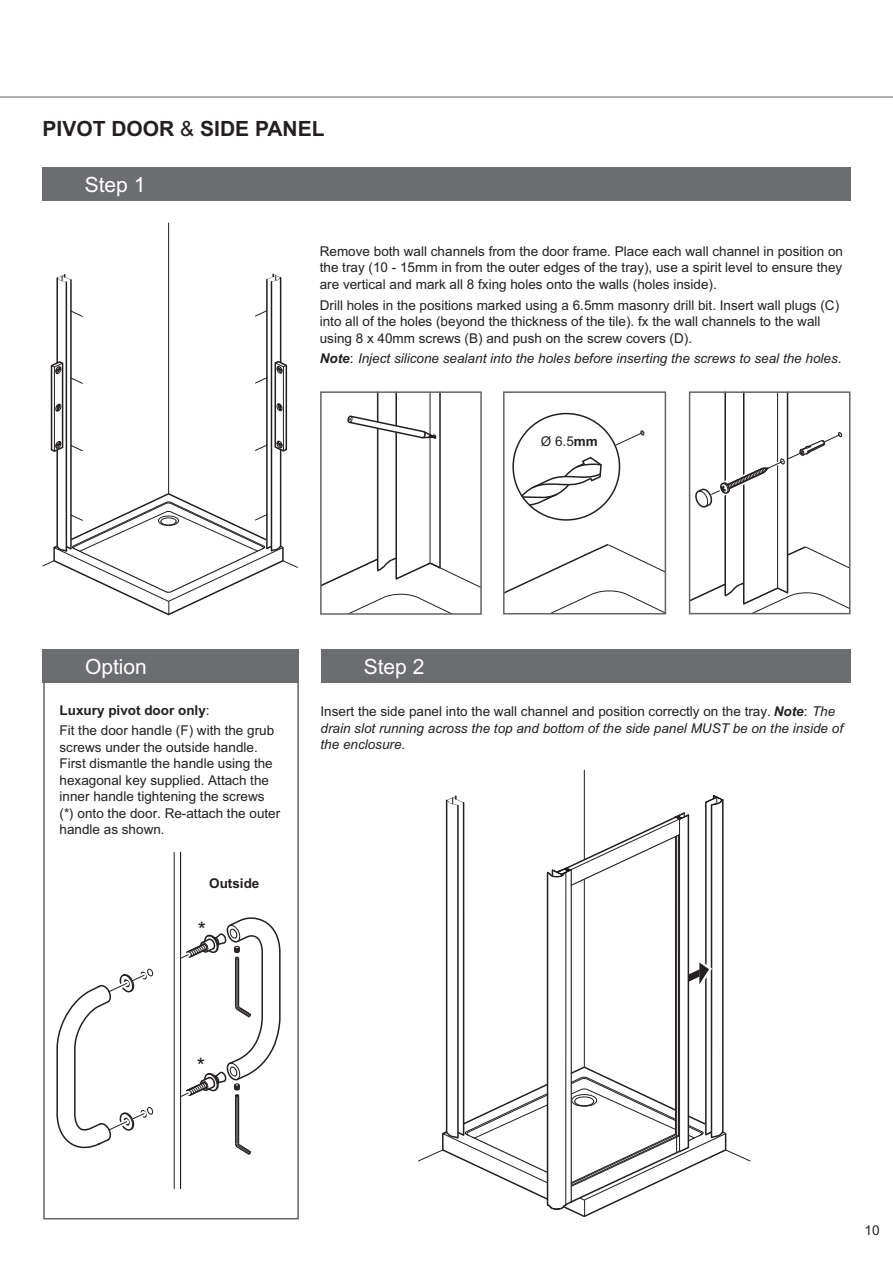
<style>
.page{position:relative;width:893px;height:1262px;background:#fff}
.page>*{position:absolute;margin:0;border:0;box-sizing:border-box;transform-origin:0 0}
.t1{font:700 21px "Arial";color:#231f20}
.t2{font:21px "Arial";color:#fff}
.t3{font:21px "Arial Unicode MS";color:#231f20}
.t4{font:13.5px/16.5px "Arial";color:#231f20}
.t5{font:italic 13.5px/16.5px "Arial";color:#231f20}
.t6{font:13.5px "Arial Unicode MS";color:#231f20}
.t7{font:700 13.5px "Arial";color:#231f20}
.s1{font-family:"Arial Unicode MS";font-weight:400}
.s2{font-family:"Arial Unicode MS";font-weight:400;color:#fff}
.s3{font-family:"Arial Unicode MS"}
.s4{font-weight:700}
.s5{font-family:"Arial Unicode MS";font-style:normal}
.s6{font-family:"Arial";font-weight:700}
.s7{font-style:normal}
</style>
<div class="page">
<hr style="left:0;top:97px;width:892px;height:1px;background:#636366">
<div style="left:42px;top:167px;width:808px;height:34px;background:#6c6d70"></div>
<hr style="left:168px;top:223px;width:1px;height:271px;background:#231f20">
<hr style="left:66px;top:282px;width:1px;height:269px;background:#231f20">
<hr style="left:70px;top:280px;width:2px;height:269px;background:#231f20">
<hr style="left:56px;top:278px;width:2px;height:269px;background:#231f20">
<svg style="left:57px;top:274px;width:14px;height:8px"></svg>
<svg style="left:70px;top:310px;width:13px;height:7px"></svg>
<svg style="left:70px;top:377px;width:13px;height:7px"></svg>
<svg style="left:70px;top:444px;width:13px;height:8px"></svg>
<svg style="left:50px;top:360px;width:14px;height:93px"></svg>
<hr style="left:271px;top:282px;width:1px;height:268px;background:#231f20">
<hr style="left:266px;top:279px;width:2px;height:269px;background:#231f20">
<hr style="left:280px;top:278px;width:1px;height:268px;background:#231f20">
<svg style="left:271px;top:274px;width:10px;height:8px"></svg>
<svg style="left:255px;top:310px;width:13px;height:7px"></svg>
<svg style="left:255px;top:377px;width:13px;height:7px"></svg>
<svg style="left:42px;top:492px;width:256px;height:124px"></svg>
<svg style="left:255px;top:444px;width:13px;height:7px"></svg>
<svg style="left:274px;top:360px;width:14px;height:92px"></svg>
<hr style="left:584px;top:770px;width:1px;height:297px;background:#231f20">
<hr style="left:457px;top:805px;width:1px;height:332px;background:#231f20">
<hr style="left:463px;top:802px;width:1px;height:333px;background:#231f20">
<hr style="left:446px;top:800px;width:1px;height:332px;background:#231f20">
<svg style="left:446px;top:796px;width:12px;height:9px"></svg>
<div style="left:705px;top:796px;width:12px;height:6px;border:1px solid #231f20"></div>
<hr style="left:710px;top:805px;width:2px;height:332px;background:#231f20">
<hr style="left:705px;top:802px;width:1px;height:332px;background:#231f20">
<hr style="left:722px;top:800px;width:1px;height:332px;background:#231f20">
<svg style="left:710px;top:795px;width:14px;height:11px"></svg>
<svg style="left:689px;top:956px;width:24px;height:43px"></svg>
<hr style="left:546px;top:872px;width:2px;height:332px;background:#231f20">
<hr style="left:565px;top:872px;width:1px;height:332px;background:#231f20">
<hr style="left:570px;top:870px;width:2px;height:331px;background:#231f20">
<hr style="left:687px;top:815px;width:2px;height:332px;background:#231f20">
<svg style="left:546px;top:812px;width:143px;height:74px"></svg>
<hr style="left:679px;top:819px;width:1px;height:332px;background:#231f20">
<hr style="left:678px;top:835px;width:1px;height:300px;background:#231f20">
<hr style="left:676px;top:836px;width:1px;height:316px;background:#231f20">
<hr style="left:675px;top:836px;width:1px;height:298px;background:#231f20">
<svg style="left:418px;top:1065px;width:333px;height:153px"></svg>
<svg style="left:614px;top:430px;width:31px;height:16px"></svg>
<svg style="left:506px;top:544px;width:157px;height:67px"></svg>
<div style="left:503px;top:391px;width:163px;height:223px;border:2px solid #636366"></div>
<svg style="left:788px;top:545px;width:59px;height:24px"></svg>
<hr style="left:786px;top:392px;width:2px;height:201px;background:#231f20">
<hr style="left:724px;top:392px;width:2px;height:203px;background:#231f20">
<hr style="left:743px;top:392px;width:1px;height:212px;background:#231f20">
<hr style="left:777px;top:392px;width:1px;height:196px;background:#231f20">
<svg style="left:695px;top:431px;width:148px;height:77px"></svg>
<svg style="left:691px;top:581px;width:156px;height:30px"></svg>
<div style="left:688px;top:391px;width:162px;height:223px;border:2px solid #636366"></div>
<hr style="left:439px;top:392px;width:2px;height:176px;background:#231f20">
<hr style="left:377px;top:392px;width:1px;height:178px;background:#231f20">
<hr style="left:395px;top:392px;width:2px;height:187px;background:#231f20">
<hr style="left:429px;top:392px;width:1px;height:171px;background:#231f20">
<svg style="left:347px;top:415px;width:93px;height:25px"></svg>
<svg style="left:320px;top:556px;width:162px;height:59px"></svg>
<div style="left:320px;top:391px;width:162px;height:223px;border:2px solid #636366"></div>
<div style="left:321px;top:649px;width:529px;height:34px;background:#6c6d70"></div>
<svg style="left:520px;top:456px;width:83px;height:50px"></svg>
<div style="left:512px;top:413px;width:108px;height:107px;border:2px solid #231f20;border-radius:50%"></div>
<div style="left:43px;top:649px;width:256px;height:570px;border:2px solid #636366"></div>
<hr style="left:235px;top:1096px;width:1px;height:47px;background:#231f20">
<hr style="left:237px;top:1096px;width:1px;height:48px;background:#231f20">
<hr style="left:238px;top:1096px;width:1px;height:47px;background:#231f20">
<svg style="left:235px;top:1141px;width:17px;height:14px"></svg>
<hr style="left:174px;top:852px;width:1px;height:336px;background:#231f20">
<hr style="left:180px;top:852px;width:1px;height:336px;background:#231f20">
<svg style="left:56px;top:968px;width:98px;height:181px"></svg>
<svg style="left:181px;top:915px;width:100px;height:186px"></svg>
<div style="left:43px;top:649px;width:256px;height:34px;background:#6c6d70"></div>
<h1 class="t1" style="left:43px;top:121px;width:301px">PIVOT DOOR <span class="s1">&amp;</span> SIDE PANEL <span class="s2">1</span></h1>
<h1 class="t2" style="left:85px;top:177px;width:62px">Step <span class="s3">1</span></h1>
<p class="t4" style="left:320px;top:244px;width:525px;text-align:justify">Remove both wall channels from the door frame<span class="s3">.</span> Place each wall channel in position on the tray (10 - 15mm in from the outer edges of the tray), use a spirit level to ensure they are vertical and mark all 8 fxing holes onto the walls (holes inside).</p>
<p class="t4" style="left:320px;top:298px;width:521px">Drill holes in the positions marked using a 6.5mm masonry drill bit. Insert wall plugs (C) into all of the holes (beyond the thickness of the tile). fx the wall channels to the wall using 8 x 40mm screws (B) and push on the screw covers (D).</p>
<p class="t5" style="left:320px;top:352px;width:523px"><span class="s4">Note</span><span class="s5">:</span> Inject silicone sealant into the holes before inserting the screws to seal the holes<span class="s5">.</span></p>
<p class="t6" style="left:541px;top:436px;width:59px">Ø 6.5<span class="s6">mm</span></p>
<h1 class="t2" style="left:85px;top:659px;width:63px">Option</h1>
<p class="t4" style="left:60px;top:700px;width:216px;line-height:20.7px"><span class="s4">Luxury pivot door only</span><span class="s3">:<br></span>Fit the door handle (F) with the grub</p>
<p class="t4" style="left:60px;top:740px;width:222px">screws under the outside handle<span class="s3">.<br></span>First dismantle the handle using the hexagonal key supplied<span class="s3">.</span> Attach the inner handle tightening the screws <span class="s3">(*)</span> onto the door<span class="s3">.</span> Re<span class="s3">-</span>attach the outer handle as shown<span class="s3">.</span></p>
<p class="t7" style="left:209px;top:878px;width:52px">Outside</p>
<h1 class="t3" style="left:198px;top:921px;width:10px">*</h1>
<h1 class="t2" style="left:364px;top:659px;width:62px">Step <span class="s3">2</span></h1>
<p class="t5" style="left:320px;top:704px;width:524px"><span class="s7">Insert the side panel into the wall channel and position correctly on the tray</span><span class="s5">.</span> <span class="s4">Note</span><span class="s5">:</span> The drain slot running across the top and bottom of the side panel MUST be on the inside of the enclosure<span class="s5">.</span></p>
<h1 class="t3" style="left:197px;top:1058px;width:10px">*</h1>
<p class="t6" style="left:864px;top:1225px;width:17px">10</p>
</div>
